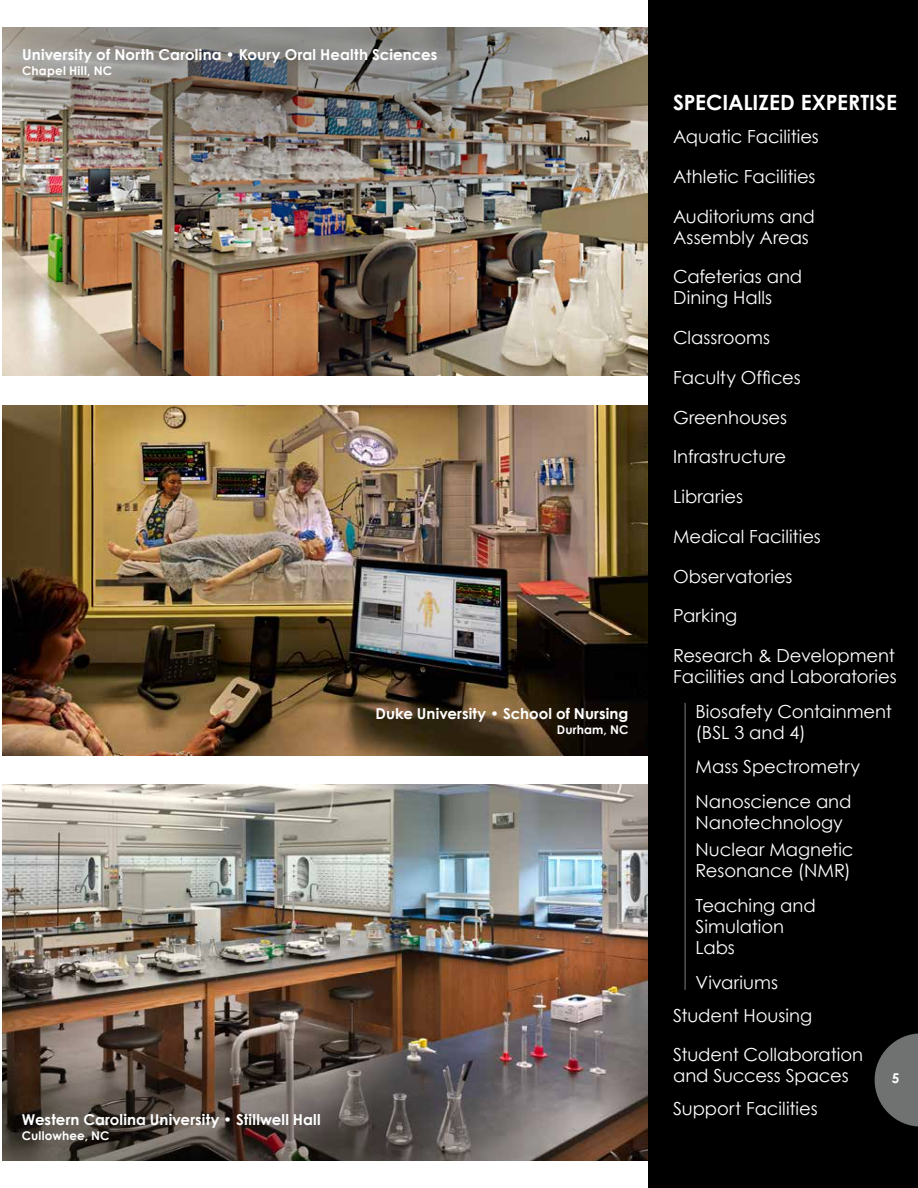
<style>
.page{position:relative;width:918px;height:1188px;background:#fff}
.page>*{position:absolute;margin:0;border:0;box-sizing:border-box;transform-origin:0 0}
.t1{font:700 21px "Century Gothic";color:#fff}
.t2{font:18px/21px "Century Gothic";color:#fff}
.t3{font:700 15px "Century Gothic";letter-spacing:.01em;color:#fff}
.t4{font:700 13.5px "Century Gothic";color:#fff}
.t5{font:700 12px "Century Gothic";letter-spacing:.015em;color:#fff}
</style>
<div class="page">
<img style="left:2px;top:405px;width:646px;height:351px">
<img style="left:2px;top:273px;width:646px;height:103px">
<img style="left:2px;top:784px;width:646px;height:197px">
<img style="left:2px;top:981px;width:646px;height:180px">
<img style="left:2px;top:27px;width:646px;height:246px">
<div style="left:648px;top:0;width:270px;height:1188px;background:#000"></div>
<hr style="left:685px;top:703px;width:1px;height:287px;background:#fff">
<svg style="left:875px;top:1033px;width:43px;height:94px"></svg>
<p class="t3" style="left:22px;top:43px;width:417px">University of North Carolina • Koury Oral Health Sciences</p>
<p class="t5" style="left:22px;top:62px;width:92px">Chapel Hill, NC</p>
<p class="t3" style="left:375px;top:702px;width:255px">Duke University • School of Nursing</p>
<p class="t5" style="left:557px;top:721px;width:73px">Durham, NC</p>
<p class="t3" style="left:22px;top:1108px;width:300px">Western Carolina University • Stillwell Hall</p>
<p class="t5" style="left:22px;top:1127px;width:89px">Cullowhee, NC</p>
<p class="t1" style="left:673px;top:87px;width:225px">SPECIALIZED EXPERTISE</p>
<p class="t2" style="left:673px;top:126px;width:147px">Aquatic Facilities</p>
<p class="t2" style="left:673px;top:166px;width:144px">Athletic Facilities</p>
<p class="t2" style="left:673px;top:205px;width:143px">Auditoriums and<br>Assembly Areas</p>
<p class="t2" style="left:673px;top:266px;width:131px">Cafeterias and<br>Dining Halls</p>
<p class="t2" style="left:673px;top:327px;width:99px">Classrooms</p>
<p class="t2" style="left:673px;top:367px;width:129px">Faculty Offices</p>
<p class="t2" style="left:673px;top:406px;width:116px">Greenhouses</p>
<p class="t2" style="left:673px;top:446px;width:115px">Infrastructure</p>
<p class="t2" style="left:673px;top:486px;width:72px">Libraries</p>
<p class="t2" style="left:673px;top:526px;width:149px">Medical Facilities</p>
<p class="t2" style="left:673px;top:565px;width:121px">Observatories</p>
<p class="t2" style="left:673px;top:605px;width:66px">Parking</p>
<p class="t2" style="left:673px;top:645px;width:225px">Research &amp; Development<br>Facilities and Laboratories</p>
<p class="t2" style="left:696px;top:700px;width:198px">Biosafety Containment (BSL 3 and 4)</p>
<p class="t2" style="left:696px;top:749px;width:166px;line-height:34.5px">Mass Spectrometry<br>Nanoscience and</p>
<p class="t2" style="left:696px;top:808px;width:160px;line-height:27.8px">Nanotechnology<br>Nuclear Magnetic</p>
<p class="t2" style="left:696px;top:853px;width:157px;line-height:34.5px">Resonance (NMR)<br>Teaching and</p>
<p class="t2" style="left:696px;top:916px;width:90px">Simulation<br>Labs</p>
<p class="t2" style="left:673px;top:965px;width:141px;line-height:33px;text-indent:22px">Vivariums<br>Student Housing</p>
<p class="t2" style="left:673px;top:1044px;width:192px">Student Collaboration and Success Spaces</p>
<p class="t2" style="left:673px;top:1098px;width:146px">Support Facilities</p>
<p class="t4" style="left:892px;top:1067px;width:9px">5</p>
</div>
